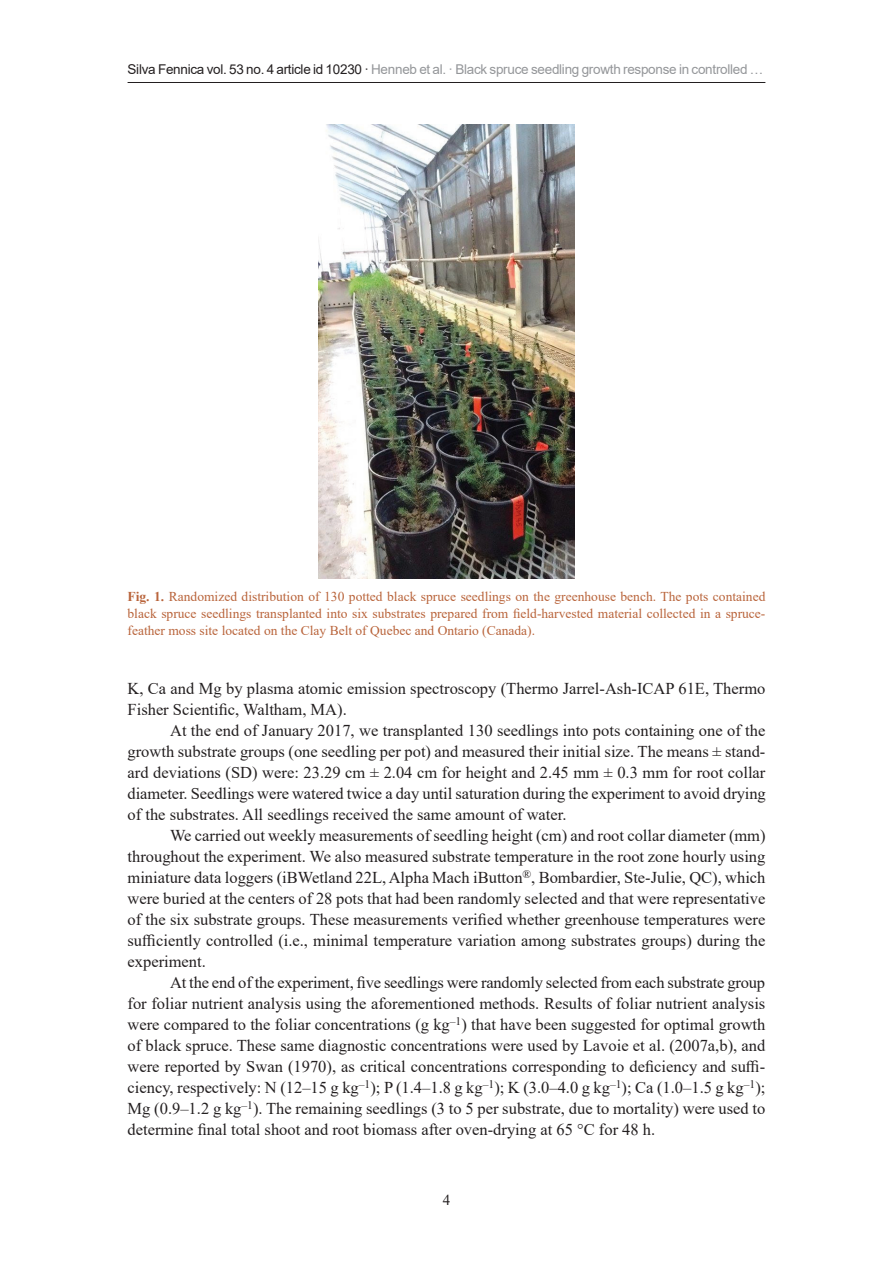
<style>
.page{position:relative;width:893px;height:1263px;background:#fff}
.page>*{position:absolute;margin:0;border:0;box-sizing:border-box;transform-origin:0 0}
.body-text{font:16.5px/21px "Times New Roman";color:#231f20;text-align:justify}
.t1{font:15px "Times New Roman";color:#231f20}
.fig-caption{font:13.5px/17.2px "Times New Roman";color:#b9643b;text-align:justify}
.t2{font:13.5px "Arial";letter-spacing:-.02em;color:#949699}
.s1{color:#231f20}
.s2{font-weight:700}
</style>
<div class="page">
<hr style="left:128px;top:82px;width:637px;height:1px;background:#231f20">
<img style="left:319px;top:124px;width:255px;height:454px">
<p class="t2" style="left:128px;top:60px;width:637px"><span class="s1">Silva Fennica vol. 53 no. 4 article id 10230 ·</span> Henneb et al. · Black spruce seedling growth response in controlled …</p>
<p class="fig-caption" style="left:128px;top:587px;width:639px"><span class="s2">Fig. 1.</span> Randomized distribution of 130 potted black spruce seedlings on the greenhouse bench. The pots contained black spruce seedlings transplanted into six substrates prepared from field-harvested material collected in a spruce&shy;feather moss site located on the Clay Belt of Quebec and Ontario (Canada).</p>
<p class="body-text" style="left:128px;top:677px;width:639px">K, Ca and Mg by plasma atomic emission spectroscopy (Thermo Jarrel-Ash-ICAP 61E, Thermo<br>Fisher Scientific, Waltham, MA).</p>
<p class="body-text" style="left:128px;top:719px;width:640px;text-indent:43px">At the end of January 2017, we transplanted 130 seedlings into pots containing one of the growth substrate groups (one seedling per pot) and measured their initial size. The means ± stand&shy;ard deviations (SD) were: 23.29 cm ± 2.04 cm for height and 2.45 mm ± 0.3 mm for root collar diameter. Seedlings were watered twice a day until saturation during the experiment to avoid drying of the substrates. All seedlings received the same amount of water.</p>
<p class="body-text" style="left:128px;top:824px;width:640px;text-indent:43px">We carried out weekly measurements of seedling height (cm) and root collar diameter (mm) throughout the experiment. We also measured substrate temperature in the root zone hourly using miniature data loggers (iBWetland 22L, Alpha Mach iButton<sup>®</sup>, Bombardier, Ste-Julie, QC), which were buried at the centers of 28 pots that had been randomly selected and that were representative of the six substrate groups. These measurements verified whether greenhouse temperatures were sufficiently controlled (i.e., minimal temperature variation among substrates groups) during the experiment.</p>
<p class="body-text" style="left:128px;top:971px;width:639px;text-indent:43px">At the end of the experiment, five seedlings were randomly selected from each substrate group for foliar nutrient analysis using the aforementioned methods. Results of foliar nutrient analysis were compared to the foliar concentrations (g kg<sup>–1</sup>) that have been suggested for optimal growth of black spruce. These same diagnostic concentrations were used by Lavoie et al. (2007a,b), and were reported by Swan (1970), as critical concentrations corresponding to deficiency and suffi&shy;ciency, respectively: N (12–15 g kg<sup>–1</sup>); P (1.4–1.8 g kg<sup>–1</sup>); K (3.0–4.0 g kg<sup>–1</sup>); Ca (1.0–1.5 g kg<sup>–1</sup>); Mg (0.9–1.2 g kg<sup>–1</sup>). The remaining seedlings (3 to 5 per substrate, due to mortality) were used to determine final total shoot and root biomass after oven-drying at 65 °C for 48 h.</p>
<p class="t1" style="left:443px;top:1190px;width:9px">4</p>
</div>
